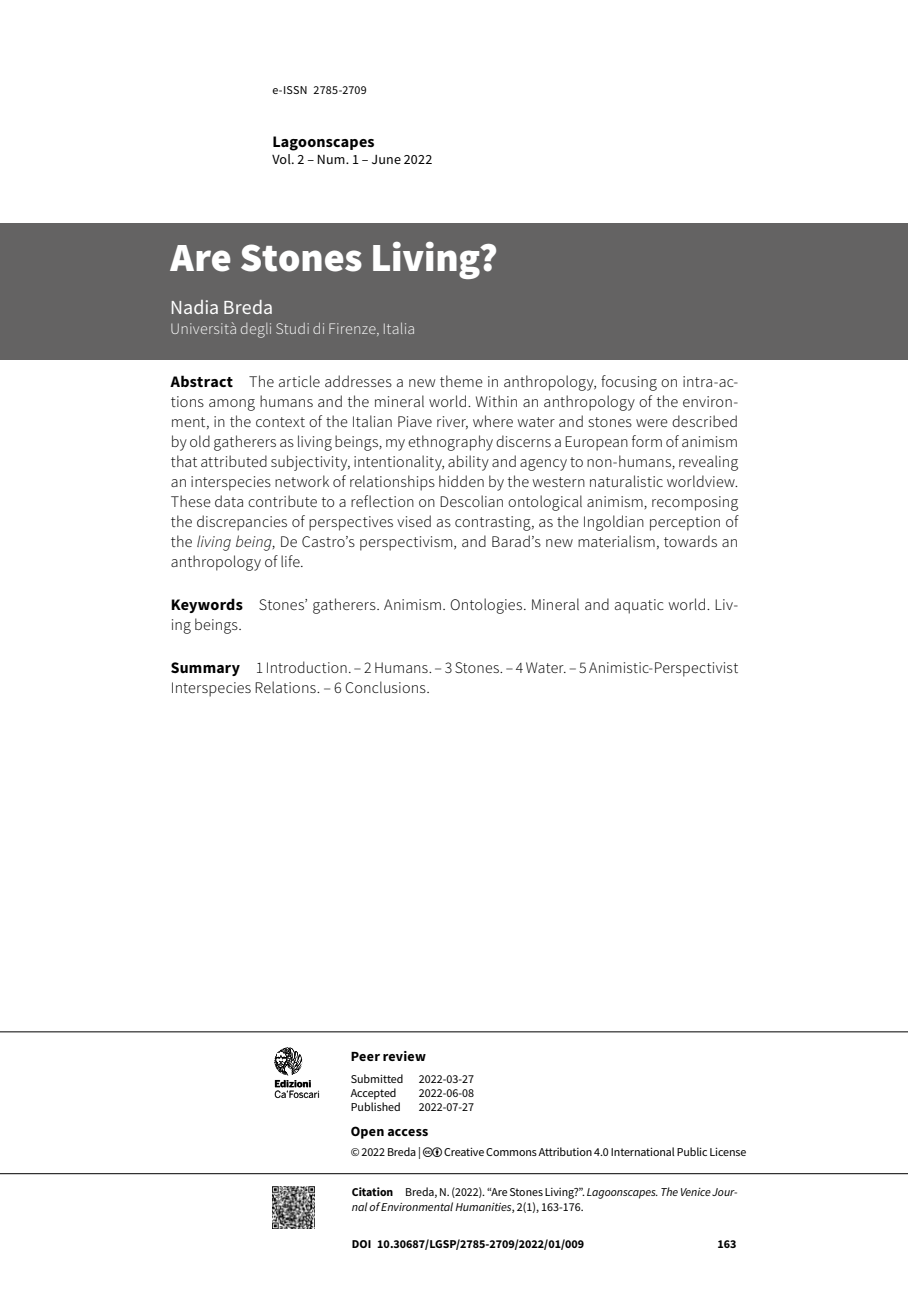
<style>
.page{position:relative;width:908px;height:1304px;background:#fff}
.page>*{position:absolute;margin:0;border:0;box-sizing:border-box;transform-origin:0 0}
.t1{font:900 40px "Source Sans Pro";letter-spacing:-.005em;color:#fff}
.t2{font:20px "Source Sans Pro";color:#fff}
.t3{font:300 16px/20px "Source Sans Pro";letter-spacing:.01em;color:#000}
.t4{font:300 16px "Source Sans Pro";letter-spacing:.01em;color:#fff}
.t5{font:700 16px "Source Sans Pro";letter-spacing:.015em;color:#000}
.t6{font:700 14px "Source Sans Pro";letter-spacing:.02em;color:#000}
.t7{font:14px "Source Sans Pro";letter-spacing:.015em;color:#000}
.t8{font:12px "Source Sans Pro";letter-spacing:-.01em;color:#000}
.t9{font:italic 12px/15px "Source Sans Pro";color:#000}
.t10{font:700 12px "Source Sans Pro";color:#000}
.t11{font:12px "Source Sans Pro";letter-spacing:.01em;color:#000}
.t12{font:9.6px "Benton Sans";letter-spacing:-.01em;color:#000}
.t13{font:700 9.6px "Benton Sans";color:#000}
.s1{font-weight:700}
.s2{font-style:italic}
.s3{font-weight:700;font-style:normal}
.s4{font-style:normal}
</style>
<div class="page">
<hr style="left:0;top:1173px;width:907px;height:1px;background:#000">
<hr style="left:0;top:1031px;width:907px;height:1px;background:#000">
<img style="left:272px;top:1187px;width:42px;height:42px">
<svg style="left:274px;top:1047px;width:45px;height:51px"></svg>
<div style="left:0;top:223px;width:907px;height:136px;background:#646363"></div>
<p class="t11" style="left:272px;top:82px;width:96px">e-ISSN 2785-2709</p>
<p class="t5" style="left:272px;top:131px;width:104px">Lagoonscapes</p>
<p class="t7" style="left:272px;top:150px;width:161px">Vol. 2 – Num. 1 – June 2022</p>
<h1 class="t1" style="left:170px;top:230px;width:329px">Are Stones Living?</h1>
<p class="t2" style="left:170px;top:295px;width:104px">Nadia Breda</p>
<p class="t4" style="left:170px;top:319px;width:246px">Università degli Studi di Firenze, Italia</p>
<p class="t3" style="left:171px;top:372px;width:568px;text-align:justify"><span class="s1">Abstract</span> The article addresses a new theme in anthropology, focusing on intra-ac&shy;tions among humans and the mineral world. Within an anthropology of the environ&shy;ment, in the context of the Italian Piave river, where water and stones were described by old gatherers as living beings, my ethnography discerns a European form of animism that attributed subjectivity, intentionality, ability and agency to non-humans, revealing an interspecies network of relationships hidden by the western naturalistic worldview.<br>These data contribute to a reflection on Descolian ontological animism, recomposing the discrepancies of perspectives vised as contrasting, as the Ingoldian perception of the <span class="s2">living being</span>, De Castro’s perspectivism, and Barad’s new materialism, towards an anthropology of life.</p>
<p class="t3" style="left:171px;top:595px;width:568px"><span class="s1">Keywords</span> Stones’ gatherers. Animism. Ontologies. Mineral and aquatic world. Liv&shy;ing beings.</p>
<p class="t3" style="left:171px;top:657px;width:568px"><span class="s1">Summary</span> 1 Introduction. – 2 Humans. – 3 Stones. – 4 Water. – 5 Animistic-Perspectivist<br>Interspecies Relations. – 6 Conclusions.</p>
<p class="t13" style="left:274px;top:1078px;width:38px">Edizioni</p>
<p class="t12" style="left:274px;top:1088px;width:47px">Ca’Foscari</p>
<p class="t6" style="left:350px;top:1046px;width:77px">Peer review</p>
<p class="t8" style="left:350px;top:1071px;width:54px">Submitted</p>
<p class="t8" style="left:418px;top:1071px;width:57px">2022-03-27</p>
<p class="t8" style="left:350px;top:1085px;width:47px">Accepted</p>
<p class="t8" style="left:418px;top:1085px;width:57px">2022-06-08</p>
<p class="t8" style="left:350px;top:1099px;width:52px">Published</p>
<p class="t8" style="left:418px;top:1099px;width:57px">2022-07-27</p>
<p class="t6" style="left:350px;top:1122px;width:79px">Open access</p>
<p class="t8" style="left:350px;top:1144px;width:72px">© 2022 Breda |</p>
<p class="t8" style="left:444px;top:1144px;width:303px">Creative Commons Attribution 4.0 International Public License</p>
<p class="t9" style="left:351px;top:1184px;width:387px"><span class="s3">Citation</span> <span class="s4">Breda, N. (2022). “Are Stones Living?”.</span> Lagoonscapes. The Venice Jour&shy;nal of Environmental Humanities<span class="s4">, 2(1), 163-176.</span></p>
<p class="t10" style="left:351px;top:1235px;width:234px">DOI 10.30687/LGSP/2785-2709/2022/01/009</p>
<p class="t10" style="left:717px;top:1236px;width:21px">163</p>
</div>
